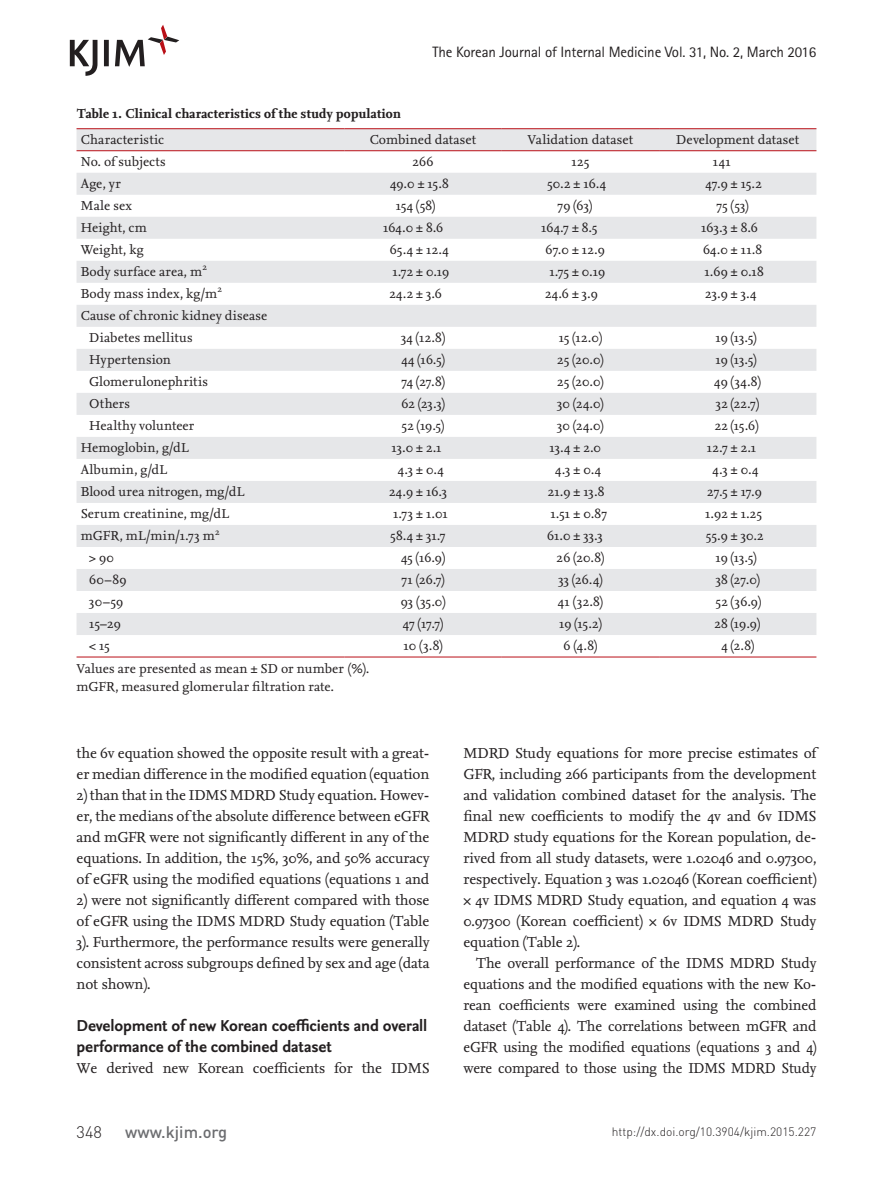
<style>
.page{position:relative;width:893px;height:1191px;background:#fff}
.page>*{position:absolute;margin:0;border:0;box-sizing:border-box;transform-origin:0 0}
.제목2{font:700 16.5px/21px "Nexus Sans";letter-spacing:-.01em;color:#231f20}
.t1{font:500 16.5px "DIN Pro";color:#6c6d70}
.t2{font:300 16.5px "DIN Pro";color:#231f20}
.들였쓰기_본문{font:15px/21px "Nexus Serif";letter-spacing:-.01em;color:#231f20;text-align:justify}
.제목밑본문{font:15px/21px "Nexus Serif";letter-spacing:-.01em;color:#231f20;text-align:justify}
.t3{font:15px "Rotis Sans Serif Std";letter-spacing:-.01em;color:#231f20}
.테이블{font:13.5px "Nexus Serif";letter-spacing:.01em;color:#231f20}
.테이블제목{font:700 13.5px "Nexus Serif";letter-spacing:.005em;color:#231f20}
.테이블-2{font:13.5px "Nexus Serif";letter-spacing:-.01em;color:#231f20}
.t4{font:300 12px "DIN Pro";color:#231f20}
</style>
<div class="page">
<svg style="left:70px;top:25px;width:109px;height:51px"></svg>
<svg style="left:77px;top:129px;width:739px;height:506px;fill:#e6e7e9"></svg>
<hr style="left:77px;top:128px;width:267px;height:1px;background:#b90f17">
<hr style="left:344px;top:128px;width:158px;height:1px;background:#b90f17">
<hr style="left:502px;top:128px;width:157px;height:1px;background:#b90f17">
<hr style="left:659px;top:128px;width:157px;height:1px;background:#b90f17">
<hr style="left:77px;top:150px;width:267px;height:1px;background:#b90f17">
<hr style="left:344px;top:150px;width:158px;height:1px;background:#b90f17">
<hr style="left:502px;top:150px;width:157px;height:1px;background:#b90f17">
<hr style="left:659px;top:150px;width:157px;height:1px;background:#b90f17">
<hr style="left:77px;top:656px;width:267px;height:1px;background:#b90f17">
<hr style="left:344px;top:656px;width:158px;height:1px;background:#b90f17">
<hr style="left:502px;top:656px;width:157px;height:1px;background:#b90f17">
<hr style="left:659px;top:656px;width:157px;height:1px;background:#b90f17">
<p class="t3" style="left:433px;top:43px;width:385px">The Korean Journal of Internal Medicine Vol. 31, No. 2, March 2016</p>
<p class="테이블제목" style="left:77px;top:104px;width:326px">Table 1. Clinical characteristics of the study population</p>
<p class="테이블" style="left:81px;top:131px;width:85px">Characteristic</p>
<p class="테이블" style="left:370px;top:131px;width:108px">Combined dataset</p>
<p class="테이블" style="left:528px;top:131px;width:107px">Validation dataset</p>
<p class="테이블" style="left:676px;top:131px;width:125px">Development dataset</p>
<p class="테이블" style="left:81px;top:153px;width:86px">No. of subjects</p>
<p class="테이블" style="left:413px;top:153px;width:22px">266</p>
<p class="테이블" style="left:572px;top:153px;width:19px">125</p>
<p class="테이블" style="left:713px;top:153px;width:19px">141</p>
<p class="테이블" style="left:81px;top:175px;width:42px">Age, yr</p>
<p class="테이블" style="left:390px;top:175px;width:60px">49.0 ± 15.8</p>
<p class="테이블" style="left:548px;top:175px;width:60px">50.2 ± 16.4</p>
<p class="테이블" style="left:706px;top:175px;width:58px">47.9 ± 15.2</p>
<p class="테이블" style="left:81px;top:197px;width:53px">Male sex</p>
<p class="테이블" style="left:396px;top:197px;width:41px">154 (58)</p>
<p class="테이블" style="left:558px;top:197px;width:36px">79 (63)</p>
<p class="테이블" style="left:717px;top:197px;width:34px">75 (53)</p>
<p class="테이블" style="left:81px;top:219px;width:68px">Height, cm</p>
<p class="테이블" style="left:383px;top:219px;width:62px">164.0 ± 8.6</p>
<p class="테이블" style="left:541px;top:219px;width:58px">164.7 ± 8.5</p>
<p class="테이블" style="left:701px;top:219px;width:58px">163.3 ± 8.6</p>
<p class="테이블" style="left:81px;top:241px;width:64px">Weight, kg</p>
<p class="테이블" style="left:390px;top:241px;width:60px">65.4 ± 12.4</p>
<p class="테이블" style="left:545px;top:241px;width:61px">67.0 ± 12.9</p>
<p class="테이블" style="left:703px;top:241px;width:61px">64.0 ± 11.8</p>
<p class="테이블" style="left:81px;top:263px;width:128px">Body surface area, m<sup>2</sup></p>
<p class="테이블" style="left:392px;top:263px;width:58px">1.72 ± 0.19</p>
<p class="테이블" style="left:549px;top:263px;width:57px">1.75 ± 0.19</p>
<p class="테이블" style="left:704px;top:263px;width:61px">1.69 ± 0.18</p>
<p class="테이블" style="left:81px;top:285px;width:143px">Body mass index, kg/m<sup>2</sup></p>
<p class="테이블" style="left:390px;top:285px;width:54px">24.2 ± 3.6</p>
<p class="테이블" style="left:545px;top:285px;width:54px">24.6 ± 3.9</p>
<p class="테이블" style="left:705px;top:285px;width:53px">23.9 ± 3.4</p>
<p class="테이블" style="left:81px;top:307px;width:188px">Cause of chronic kidney disease</p>
<p class="테이블" style="left:89px;top:329px;width:105px">Diabetes mellitus</p>
<p class="테이블" style="left:401px;top:329px;width:46px">34 (12.8)</p>
<p class="테이블" style="left:559px;top:329px;width:45px">15 (12.0)</p>
<p class="테이블" style="left:715px;top:329px;width:42px">19 (13.5)</p>
<p class="테이블" style="left:89px;top:351px;width:83px">Hypertension</p>
<p class="테이블" style="left:401px;top:351px;width:45px">44 (16.5)</p>
<p class="테이블" style="left:557px;top:351px;width:48px">25 (20.0)</p>
<p class="테이블" style="left:715px;top:351px;width:42px">19 (13.5)</p>
<p class="테이블" style="left:89px;top:373px;width:120px">Glomerulonephritis</p>
<p class="테이블" style="left:401px;top:373px;width:45px">74 (27.8)</p>
<p class="테이블" style="left:557px;top:373px;width:48px">25 (20.0)</p>
<p class="테이블" style="left:714px;top:373px;width:48px">49 (34.8)</p>
<p class="테이블" style="left:89px;top:395px;width:42px">Others</p>
<p class="테이블" style="left:401px;top:395px;width:45px">62 (23.3)</p>
<p class="테이블" style="left:557px;top:395px;width:48px">30 (24.0)</p>
<p class="테이블" style="left:716px;top:395px;width:45px">32 (22.7)</p>
<p class="테이블-2" style="left:89px;top:417px;width:107px">Healthy volunteer</p>
<p class="테이블" style="left:402px;top:417px;width:44px">52 (19.5)</p>
<p class="테이블" style="left:557px;top:417px;width:48px">30 (24.0)</p>
<p class="테이블" style="left:715px;top:417px;width:45px">22 (15.6)</p>
<p class="테이블" style="left:81px;top:439px;width:110px">Hemoglobin, g/dL</p>
<p class="테이블" style="left:391px;top:439px;width:52px">13.0 ± 2.1</p>
<p class="테이블" style="left:549px;top:439px;width:53px">13.4 ± 2.0</p>
<p class="테이블" style="left:707px;top:439px;width:51px">12.7 ± 2.1</p>
<p class="테이블" style="left:81px;top:461px;width:88px">Albumin, g/dL</p>
<p class="테이블" style="left:398px;top:461px;width:47px">4.3 ± 0.4</p>
<p class="테이블" style="left:555px;top:461px;width:47px">4.3 ± 0.4</p>
<p class="테이블" style="left:712px;top:461px;width:47px">4.3 ± 0.4</p>
<p class="테이블" style="left:81px;top:483px;width:165px">Blood urea nitrogen, mg/dL</p>
<p class="테이블" style="left:389px;top:483px;width:59px">24.9 ± 16.3</p>
<p class="테이블" style="left:548px;top:483px;width:58px">21.9 ± 13.8</p>
<p class="테이블" style="left:707px;top:483px;width:56px">27.5 ± 17.9</p>
<p class="테이블" style="left:81px;top:505px;width:150px">Serum creatinine, mg/dL</p>
<p class="테이블" style="left:393px;top:505px;width:56px">1.73 ± 1.01</p>
<p class="테이블" style="left:551px;top:505px;width:58px">1.51 ± 0.87</p>
<p class="테이블" style="left:705px;top:505px;width:58px">1.92 ± 1.25</p>
<p class="테이블" style="left:81px;top:527px;width:140px">mGFR, mL/min/1.73 m<sup>2</sup></p>
<p class="테이블" style="left:391px;top:527px;width:56px">58.4 ± 31.7</p>
<p class="테이블" style="left:547px;top:527px;width:57px">61.0 ± 33.3</p>
<p class="테이블" style="left:706px;top:527px;width:59px">55.9 ± 30.2</p>
<p class="테이블" style="left:89px;top:549px;width:26px">&gt; 90</p>
<p class="테이블" style="left:401px;top:549px;width:45px">45 (16.9)</p>
<p class="테이블" style="left:557px;top:549px;width:49px">26 (20.8)</p>
<p class="테이블" style="left:715px;top:549px;width:42px">19 (13.5)</p>
<p class="테이블" style="left:89px;top:571px;width:39px">60–89</p>
<p class="테이블" style="left:401px;top:571px;width:45px">71 (26.7)</p>
<p class="테이블" style="left:558px;top:571px;width:46px">33 (26.4)</p>
<p class="테이블" style="left:716px;top:571px;width:46px">38 (27.0)</p>
<p class="테이블" style="left:89px;top:593px;width:35px">30–59</p>
<p class="테이블" style="left:401px;top:593px;width:46px">93 (35.0)</p>
<p class="테이블" style="left:558px;top:593px;width:47px">41 (32.8)</p>
<p class="테이블" style="left:716px;top:593px;width:47px">52 (36.9)</p>
<p class="테이블" style="left:89px;top:615px;width:33px">15–29</p>
<p class="테이블" style="left:403px;top:615px;width:42px">47 (17.7)</p>
<p class="테이블" style="left:559px;top:615px;width:44px">19 (15.2)</p>
<p class="테이블" style="left:714px;top:615px;width:47px">28 (19.9)</p>
<p class="테이블" style="left:89px;top:637px;width:22px">&lt; 15</p>
<p class="테이블" style="left:404px;top:637px;width:41px">10 (3.8)</p>
<p class="테이블" style="left:564px;top:637px;width:35px">6 (4.8)</p>
<p class="테이블" style="left:721px;top:637px;width:34px">4 (2.8)</p>
<p class="테이블" style="left:77px;top:660px;width:294px">Values are presented as mean ± SD or number (%).</p>
<p class="테이블" style="left:77px;top:678px;width:259px">mGFR, measured glomerular filtration rate.</p>
<p class="들였쓰기_본문" style="left:77px;top:742px;width:354px">the 6v equation showed the opposite result with a great&shy;er median difference in the modified equation (equation</p>
<p class="들였쓰기_본문" style="left:77px;top:784px;width:354px">2) than that in the IDMS MDRD Study equation. Howev&shy;er, the medians of the absolute difference between eGFR and mGFR were not significantly different in any of the equations. In addition, the 15%, 30%, and 50% accuracy of eGFR using the modified equations (equations 1 and</p>
<p class="들였쓰기_본문" style="left:77px;top:889px;width:354px">2) were not significantly different compared with those of eGFR using the IDMS MDRD Study equation (Table 3). Furthermore, the performance results were generally consistent across subgroups defined by sex and age (data not shown).</p>
<p class="제목2" style="left:77px;top:1014px;width:352px">Development of new Korean coefficients and overall performance of the combined dataset</p>
<p class="제목밑본문" style="left:77px;top:1057px;width:354px">We derived new Korean coefficients for the IDMS</p>
<p class="t2" style="left:77px;top:1120px;width:27px">348</p>
<p class="t1" style="left:125px;top:1120px;width:104px">www.kjim.org</p>
<p class="제목밑본문" style="left:463px;top:742px;width:354px">MDRD Study equations for more precise estimates of GFR, including 266 participants from the development and validation combined dataset for the analysis. The final new coefficients to modify the 4v and 6v IDMS MDRD study equations for the Korean population, de&shy;rived from all study datasets, were 1.02046 and 0.97300, respectively. Equation 3 was 1.02046 (Korean coefficient) × 4v IDMS MDRD Study equation, and equation 4 was 0.97300 (Korean coefficient) × 6v IDMS MDRD Study equation (Table 2).</p>
<p class="들였쓰기_본문" style="left:463px;top:952px;width:354px;text-indent:13px">The overall performance of the IDMS MDRD Study equations and the modified equations with the new Ko&shy;rean coefficients were examined using the combined dataset (Table 4). The correlations between mGFR and eGFR using the modified equations (equations 3 and 4) were compared to those using the IDMS MDRD Study</p>
<p class="t4" style="left:612px;top:1123px;width:206px">http://dx.doi.org/10.3904/kjim.2015.227</p>
</div>
